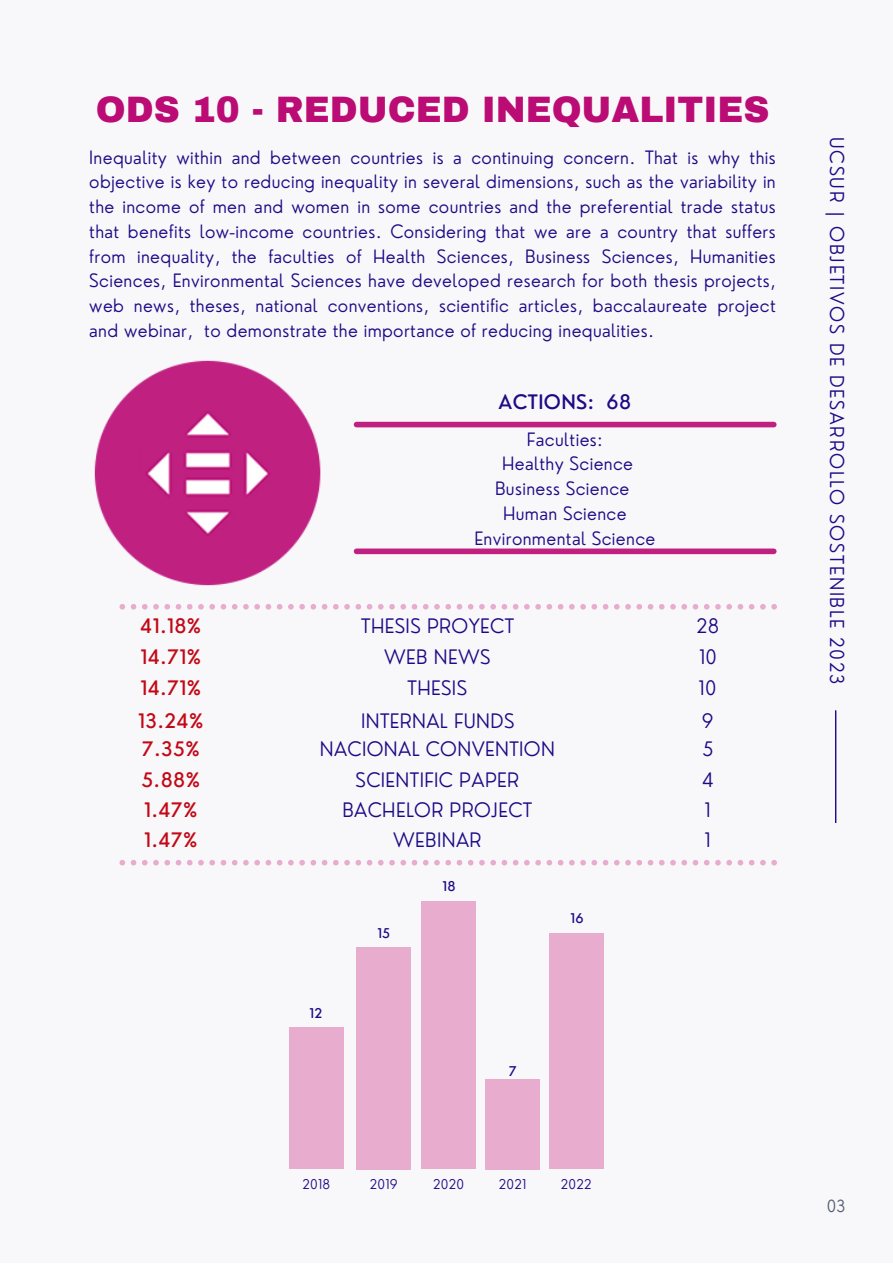
<style>
.page{position:relative;width:893px;height:1264px;background:#fff}
.page>*{position:absolute;margin:0;border:0;box-sizing:border-box;transform-origin:0 0}
.t1{font:900 36px "Archivo";color:#ba0c74}
.t2{font:300 19.5px "Nourd";letter-spacing:.02em;color:#1d0b86}
.t3{font:500 19.5px "Nourd";letter-spacing:.02em;color:#c30816}
.t4{font:500 19.5px "Nourd";letter-spacing:.02em;color:#1d0b86}
.t5{font:300 18.75px "Nourd";letter-spacing:.09em;color:#1d0b86}
.t6{font:300 18px/24.8px "Nourd";letter-spacing:.02em;color:#1d0b86;text-align:justify}
.t7{font:300 16.35px "Nourd";color:#545e75}
.t8{font:300 13.2px "Nourd";letter-spacing:.02em;color:#1d0b86}
.t9{font:500 13.2px "Nourd";letter-spacing:.02em;color:#1d0b86}
</style>
<div class="page">
<div style="left:0;top:0;width:892px;height:1262px;background:#f8f8fa"></div>
<div style="left:356px;top:422px;width:417px;height:5px;background:#c02080"></div>
<div style="left:356px;top:548px;width:417px;height:6px;background:#c02080"></div>
<img style="left:94px;top:360px;width:227px;height:226px">
<svg style="left:119px;top:604px;width:657px;height:5px"></svg>
<svg style="left:119px;top:860px;width:657px;height:5px"></svg>
<div style="left:485px;top:1079px;width:55px;height:90px;background:#e8accf"></div>
<div style="left:421px;top:901px;width:55px;height:268px;background:#e8accf"></div>
<div style="left:356px;top:947px;width:55px;height:222px;background:#e8accf"></div>
<div style="left:289px;top:1027px;width:54px;height:142px;background:#e8accf"></div>
<div style="left:549px;top:933px;width:54px;height:236px;background:#e8accf"></div>
<hr style="left:835px;top:710px;width:1px;height:113px;background:#1d0b86">
<p class="t1" style="left:96px;top:90px;width:675px">ODS 10 - REDUCED INEQUALITIES</p>
<p class="t6" style="left:89px;top:144px;width:688px">Inequality within and between countries is a continuing concern. That is why this objective is key to reducing inequality in several dimensions, such as the variability in the income of men and women in some countries and the preferential trade status that benefits low-income countries. Considering that we are a country that suffers from inequality, the faculties of Health Sciences, Business Sciences, Humanities Sciences, Environmental Sciences have developed research for both thesis projects, web news, theses, national conventions, scientific articles, baccalaureate project and webinar, to demonstrate the importance of reducing inequalities.</p>
<p class="t4" style="left:498px;top:389px;width:134px">ACTIONS: 68</p>
<p class="t6" style="left:527px;top:426px;width:77px">Faculties:</p>
<p class="t6" style="left:502px;top:451px;width:133px">Healthy Science</p>
<p class="t6" style="left:495px;top:476px;width:136px">Business Science</p>
<p class="t6" style="left:503px;top:501px;width:125px">Human Science</p>
<p class="t6" style="left:474px;top:525px;width:182px">Environmental Science</p>
<p class="t3" style="left:140px;top:614px;width:63px">41.18%</p>
<p class="t3" style="left:140px;top:645px;width:62px">14.71%</p>
<p class="t3" style="left:140px;top:675px;width:62px">14.71%</p>
<p class="t2" style="left:361px;top:614px;width:154px">THESIS PROYECT</p>
<p class="t2" style="left:696px;top:614px;width:24px">28</p>
<p class="t2" style="left:699px;top:645px;width:19px">10</p>
<p class="t2" style="left:698px;top:675px;width:19px">10</p>
<p class="t2" style="left:384px;top:645px;width:108px">WEB NEWS</p>
<p class="t2" style="left:407px;top:676px;width:61px">THESIS</p>
<p class="t2" style="left:361px;top:708px;width:155px">INTERNAL FUNDS</p>
<p class="t3" style="left:138px;top:708px;width:67px">13.24%</p>
<p class="t2" style="left:701px;top:708px;width:13px">9</p>
<p class="t3" style="left:142px;top:736px;width:59px">7.35%</p>
<p class="t2" style="left:320px;top:736px;width:237px">NACIONAL CONVENTION</p>
<p class="t2" style="left:702px;top:736px;width:12px">5</p>
<p class="t3" style="left:141px;top:767px;width:60px">5.88%</p>
<p class="t2" style="left:702px;top:767px;width:13px">4</p>
<p class="t3" style="left:144px;top:797px;width:55px">1.47%</p>
<p class="t2" style="left:342px;top:797px;width:191px">BACHELOR PROJECT</p>
<p class="t2" style="left:704px;top:797px;width:8px">1</p>
<p class="t3" style="left:144px;top:827px;width:55px">1.47%</p>
<p class="t2" style="left:393px;top:827px;width:90px">WEBINAR</p>
<p class="t2" style="left:704px;top:827px;width:8px">1</p>
<p class="t2" style="left:355px;top:767px;width:165px">SCIENTIFIC PAPER</p>
<p class="t9" style="left:309px;top:1004px;width:14px">12</p>
<p class="t9" style="left:377px;top:924px;width:14px">15</p>
<p class="t9" style="left:442px;top:877px;width:15px">18</p>
<p class="t9" style="left:570px;top:909px;width:15px">16</p>
<p class="t9" style="left:509px;top:1062px;width:10px">7</p>
<p class="t8" style="left:302px;top:1175px;width:29px">2018</p>
<p class="t8" style="left:370px;top:1175px;width:29px">2019</p>
<p class="t8" style="left:433px;top:1175px;width:32px">2020</p>
<p class="t8" style="left:499px;top:1175px;width:29px">2021</p>
<p class="t8" style="left:560px;top:1175px;width:32px">2022</p>
<p class="t5" style="left:848px;top:137px;width:549px;rotate:90deg">UCSUR | OBJETIVOS DE DESARROLLO SOSTENIBLE 2023</p>
<p class="t7" style="left:826px;top:1195px;width:20px">03</p>
</div>
